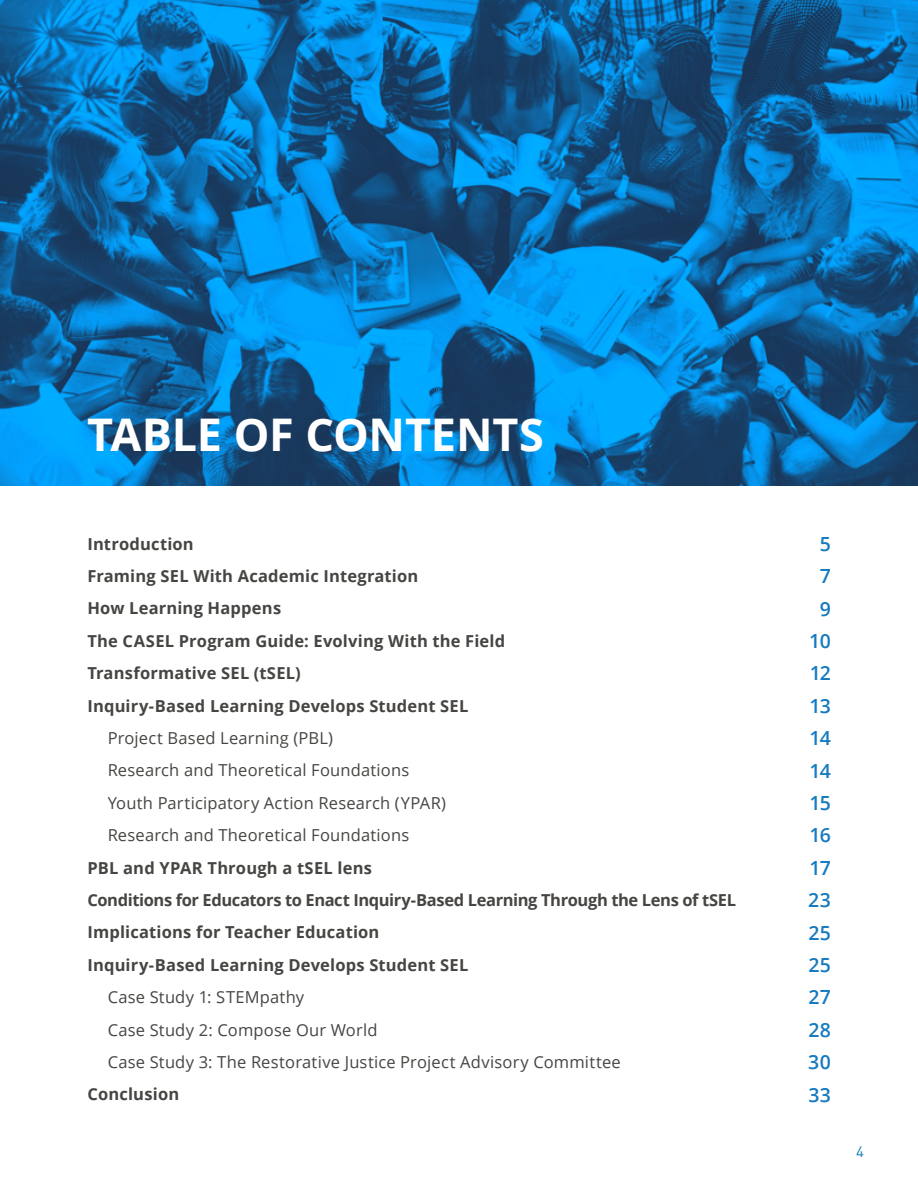
<style>
.page{position:relative;width:918px;height:1188px;background:#fff}
.page>*{position:absolute;margin:0;border:0;box-sizing:border-box;transform-origin:0 0}
.t1{font:700 45px "Open Sans";letter-spacing:-.005em;color:#fff}
.t2{font:600 19.5px "Open Sans";letter-spacing:-.03em;color:#167abf}
.t3{font:700 16.5px "Open Sans";letter-spacing:.01em;color:#474542}
.t4{font:16.5px "Open Sans";letter-spacing:.01em;color:#474542}
.t5{font:700 16.5px "Open Sans";letter-spacing:-.025em;color:#474542}
.t6{font:15px "DIN";color:#167abf}
</style>
<div class="page">
<img style="left:0;top:0;width:918px;height:486px">
<h1 class="t1" style="left:87px;top:403px;width:458px">TABLE OF CONTENTS</h1>
<p class="t3" style="left:87px;top:532px;width:108px">Introduction</p>
<p class="t2" style="left:820px;top:530px;width:13px">5</p>
<p class="t3" style="left:87px;top:564px;width:332px">Framing SEL With Academic Integration</p>
<p class="t2" style="left:820px;top:563px;width:13px">7</p>
<p class="t3" style="left:87px;top:597px;width:195px">How Learning Happens</p>
<p class="t2" style="left:820px;top:595px;width:13px">9</p>
<p class="t3" style="left:87px;top:629px;width:419px">The CASEL Program Guide: Evolving With the Field</p>
<p class="t2" style="left:809px;top:628px;width:23px">10</p>
<p class="t3" style="left:87px;top:662px;width:215px">Transformative SEL (tSEL)</p>
<p class="t2" style="left:810px;top:660px;width:23px">12</p>
<p class="t3" style="left:87px;top:694px;width:383px">Inquiry-Based Learning Develops Student SEL</p>
<p class="t2" style="left:810px;top:692px;width:23px">13</p>
<p class="t4" style="left:108px;top:727px;width:227px">Project Based Learning (PBL)</p>
<p class="t2" style="left:809px;top:725px;width:23px">14</p>
<p class="t4" style="left:108px;top:759px;width:303px">Research and Theoretical Foundations</p>
<p class="t2" style="left:809px;top:757px;width:23px">14</p>
<p class="t4" style="left:108px;top:792px;width:340px">Youth Participatory Action Research (YPAR)</p>
<p class="t2" style="left:809px;top:790px;width:23px">15</p>
<p class="t4" style="left:108px;top:824px;width:303px">Research and Theoretical Foundations</p>
<p class="t2" style="left:809px;top:822px;width:23px">16</p>
<p class="t3" style="left:87px;top:856px;width:286px">PBL and YPAR Through a tSEL lens</p>
<p class="t2" style="left:810px;top:854px;width:23px">17</p>
<p class="t5" style="left:87px;top:888px;width:650px">Conditions for Educators to Enact Inquiry-Based Learning Through the Lens of tSEL</p>
<p class="t2" style="left:808px;top:887px;width:24px">23</p>
<p class="t3" style="left:87px;top:921px;width:294px">Implications for Teacher Education</p>
<p class="t2" style="left:808px;top:919px;width:24px">25</p>
<p class="t3" style="left:87px;top:953px;width:383px">Inquiry-Based Learning Develops Student SEL</p>
<p class="t2" style="left:808px;top:952px;width:24px">25</p>
<p class="t4" style="left:108px;top:986px;width:198px">Case Study 1: STEMpathy</p>
<p class="t2" style="left:809px;top:984px;width:24px">27</p>
<p class="t4" style="left:108px;top:1018px;width:272px">Case Study 2: Compose Our World</p>
<p class="t2" style="left:808px;top:1016px;width:24px">28</p>
<p class="t4" style="left:108px;top:1051px;width:515px">Case Study 3: The Restorative Justice Project Advisory Committee</p>
<p class="t2" style="left:808px;top:1049px;width:24px">30</p>
<p class="t3" style="left:87px;top:1083px;width:93px">Conclusion</p>
<p class="t2" style="left:808px;top:1081px;width:24px">33</p>
<p class="t6" style="left:856px;top:1142px;width:9px">4</p>
</div>
